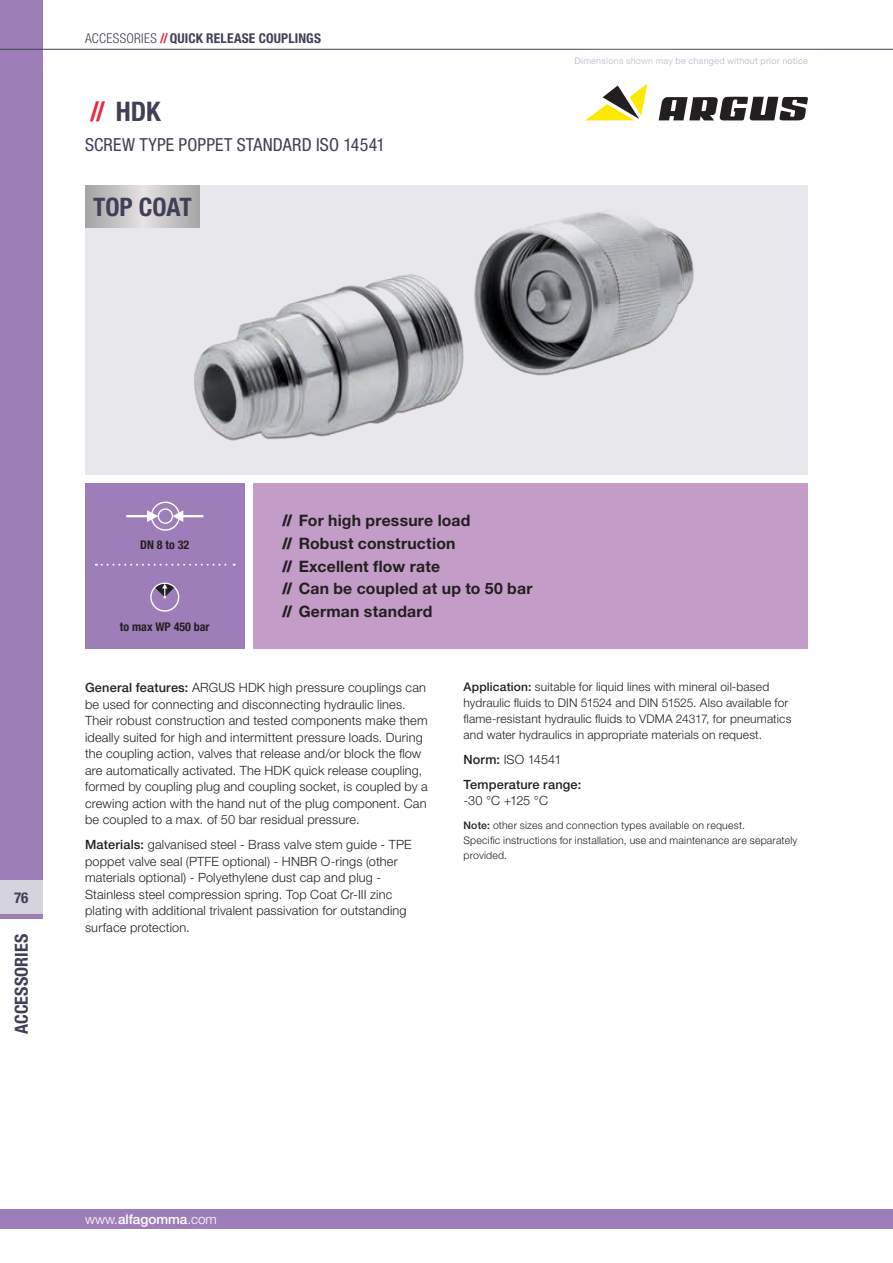
<style>
.page{position:relative;width:893px;height:1263px;background:#fff}
.page>*{position:absolute;margin:0;border:0;box-sizing:border-box;transform-origin:0 0}
.t1{font:700 condensed 27px "Helvetica Neue LT Std";color:#3f4056}
.t2{font:700 condensed 25.5px "Helvetica Neue LT Std";color:#3f4056}
.t3{font:condensed 18px "Helvetica Neue LT Std";letter-spacing:.01em;color:#3f4056}
.t4{font:700 condensed 18px "Helvetica Neue LT Std";color:#3f4056}
.t5{font:700 15.75px/23px "Helvetica Neue LT Std";letter-spacing:.015em;color:#231f20}
.t6{font:700 condensed 15px "Helvetica Neue LT Std";color:#3f4056}
.t7{font:700 condensed 13.5px "Helvetica Neue LT Std";letter-spacing:.01em;color:#3f4056}
.t8{font:500 13.5px "Helvetica Neue LT Std";color:#fff}
.t9{font:300 12.75px/16.5px "Helvetica Neue LT Std";letter-spacing:.015em;color:#231f20}
.t10{font:500 12.75px/25px "Helvetica Neue LT Std";letter-spacing:.015em;color:#231f20}
.t11{font:300 12px/15.8px "Helvetica Neue LT Std";letter-spacing:.015em;color:#231f20}
.t12{font:700 condensed 12px "Helvetica Neue LT Std";color:#231f20}
.t13{font:300 10.5px/15px "Helvetica Neue LT Std";letter-spacing:.02em;color:#231f20}
.t14{font:9px "Helvetica Neue LT Std";letter-spacing:.02em;color:#bcbec0}
.s1{font-weight:300}
.s2{color:#ee253e}
.s3{font-weight:900;font-stretch:condensed}
.s4{font-weight:500}
</style>
<div class="page">
<div style="left:0;top:0;width:43px;height:880px;background:#9e7eb9"></div>
<div style="left:0;top:880px;width:43px;height:34px;background:#d5d4dd"></div>
<hr style="left:0;top:914px;width:43px;height:4px;background:#9e7eb9">
<div style="left:0;top:1210px;width:893px;height:19px;background:#9e7eb9"></div>
<hr style="left:0;top:49px;width:893px;height:1px;background:#3f4056">
<div style="left:85px;top:185px;width:723px;height:289px;background:#e8e7ec"></div>
<div style="left:85px;top:483px;width:159px;height:166px;background:#9e7eb9"></div>
<div style="left:530px;top:28px;width:333px;height:148px;background:#fff"></div>
<svg style="left:659px;top:96px;width:149px;height:24px"></svg>
<svg style="left:586px;top:84px;width:61px;height:36px"></svg>
<svg style="left:85px;top:185px;width:115px;height:43px;background:#c7c4c5"></svg>
<div style="left:253px;top:483px;width:555px;height:166px;background:#c39cc8"></div>
<svg style="left:96px;top:564px;width:139px;height:2px"></svg>
<img style="left:183px;top:201px;width:511px;height:240px">
<div style="left:151px;top:502px;width:29px;height:29px;border:1px solid #fff;border-radius:50%"></div>
<svg style="left:126px;top:510px;width:32px;height:12px"></svg>
<svg style="left:173px;top:510px;width:30px;height:12px"></svg>
<div style="left:158px;top:508px;width:15px;height:16px;border:1px solid #fff;border-radius:50%"></div>
<div style="left:150px;top:583px;width:29px;height:29px;border:1px solid #fff;border-radius:50%"></div>
<svg style="left:155px;top:584px;width:19px;height:14px"></svg>
<p class="t7" style="left:85px;top:30px;width:237px"><span class="s1">ACCESSORIES</span> <span class="s2">//</span> QUICK RELEASE COUPLINGS</p>
<h1 class="t1" style="left:90px;top:95px;width:72px"><span class="s2">//</span> HDK</h1>
<h3 class="t3" style="left:85px;top:135px;width:302px">SCREW TYPE POPPET STANDARD ISO 14541</h3>
<h2 class="t2" style="left:93px;top:191px;width:100px">TOP COAT</h2>
<p class="t14" style="left:575px;top:55px;width:235px">Dimensions shown may be changed without prior notice</p>
<p class="t6" style="left:14px;top:888px;width:16px">76</p>
<h3 class="t4" style="left:10px;top:1034px;width:101px;rotate:-90deg">ACCESSORIES</h3>
<p class="t12" style="left:140px;top:538px;width:51px">DN 8 to 32</p>
<p class="t12" style="left:120px;top:619px;width:91px">to max WP 450 bar</p>
<p class="t5" style="left:282px;top:508px;width:251px"><span class="s3">//</span> For high pressure load<br><span class="s3">//</span> Robust construction<br><span class="s3">//</span> Excellent flow rate<br><span class="s3">//</span> Can be coupled at up to 50 bar <span class="s3">//</span> German standard</p>
<p class="t9" style="left:85px;top:679px;width:344px"><span class="s4">General features:</span> ARGUS HDK high pressure couplings can be used for connecting and disconnecting hydraulic lines.<br>Their robust construction and tested components make them ideally suited for high and intermittent pressure loads. During the coupling action, valves that release and/or block the flow are automatically activated. The HDK quick release coupling, formed by coupling plug and coupling socket, is coupled by a crewing action with the hand nut of the plug component. Can be coupled to a max. of 50 bar residual pressure.</p>
<p class="t9" style="left:85px;top:836px;width:328px"><span class="s4">Materials:</span> galvanised steel - Brass valve stem guide - TPE poppet valve seal (PTFE optional) - HNBR O-rings (other materials optional) - Polyethylene dust cap and plug - Stainless steel compression spring. Top Coat Cr-III zinc plating with additional trivalent passivation for outstanding surface protection.</p>
<p class="t11" style="left:463px;top:679px;width:330px"><span class="s4">Application:</span> suitable for liquid lines with mineral oil-based hydraulic fluids to DIN 51524 and DIN 51525. Also available for flame-resistant hydraulic fluids to VDMA 24317, for pneumatics and water hydraulics in appropriate materials on request.</p>
<p class="t10" style="left:463px;top:746px;width:119px">Norm: <span class="s1">ISO 14541<br></span>Temperature range:</p>
<p class="t9" style="left:463px;top:792px;width:86px">-30 °C +125 °C</p>
<p class="t13" style="left:463px;top:817px;width:335px"><span class="s4">Note:</span> other sizes and connection types available on request.<br>Specific instructions for installation, use and maintenance are separately provided.</p>
<p class="t8" style="left:85px;top:1211px;width:133px"><span class="s1">www.</span>alfagomma<span class="s1">.com</span></p>
</div>
